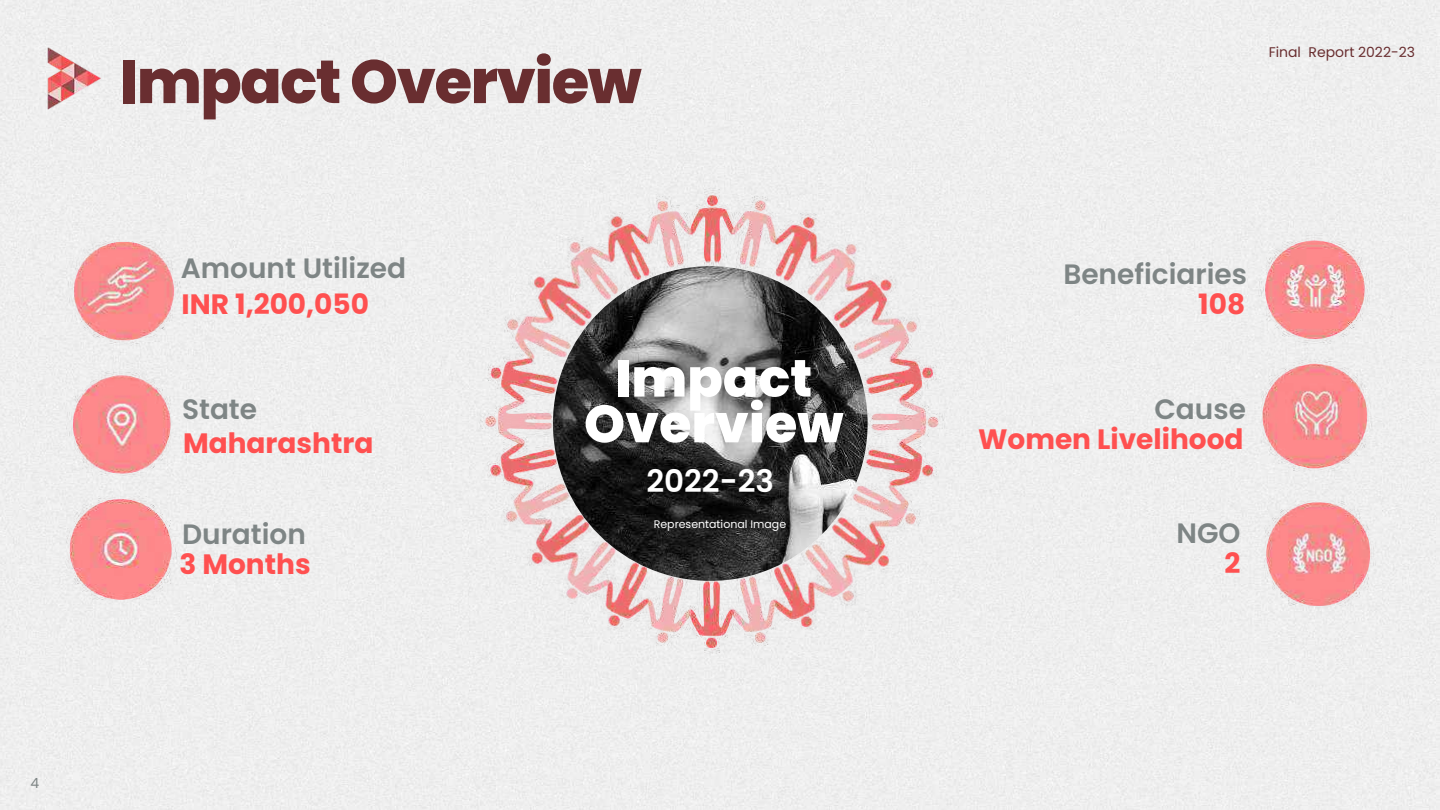
<style>
.page{position:relative;width:1440px;height:810px;background:#eee}
.page>*{position:absolute;margin:0;border:0;box-sizing:border-box;transform-origin:0 0}
.t1{font:800 61px "Poppins";letter-spacing:-.025em;color:#692e30}
.t2{font:800 52.4px/45.8px "Poppins";color:#fff;text-align:center}
.t3{font:600 31px "Poppins";color:#fff}
.t4{font:700 28px "Poppins";color:#ff5050}
.t5{font:600 28px "Poppins";color:#7e8585}
.t6{font:14px "Poppins";color:#692e30}
.t7{font:14px "Poppins";color:#7e8585}
.t8{font:11px "Poppins";color:#fff}
</style>
<div class="page">
<img style="left:27px;top:38px;width:82px;height:82px">
<img style="left:68px;top:233px;width:113px;height:115px">
<img style="left:67px;top:364px;width:110px;height:119px">
<img style="left:59px;top:488px;width:117px;height:125px">
<img style="left:440px;top:157px;width:533px;height:533px">
<img style="left:553px;top:266px;width:315px;height:315px;border-radius:50%">
<img style="left:1257px;top:493px;width:119px;height:120px">
<img style="left:1258px;top:233px;width:111px;height:112px">
<img style="left:1262px;top:359px;width:111px;height:114px">
<p class="t7" style="left:31px;top:773px;width:10px">4</p>
<h1 class="t1" style="left:120px;top:39px;width:524px">Impact Overview</h1>
<p class="t5" style="left:181px;top:249px;width:227px">Amount Utilized</p>
<p class="t4" style="left:182px;top:285px;width:189px">INR 1,200,050</p>
<p class="t5" style="left:182px;top:390px;width:77px">State</p>
<p class="t4" style="left:183px;top:424px;width:192px">Maharashtra</p>
<p class="t5" style="left:182px;top:515px;width:125px">Duration</p>
<p class="t4" style="left:180px;top:545px;width:133px">3 Months</p>
<h2 class="t2" style="left:584px;top:355px;width:261px">Impact<br>Overview</h2>
<p class="t3" style="left:646px;top:460px;width:129px">2022-23</p>
<p class="t8" style="left:654px;top:516px;width:134px">Representational Image</p>
<p class="t6" style="left:1269px;top:42px;width:148px">Final Report 2022-23</p>
<p class="t5" style="left:1063px;top:255px;width:185px">Beneficiaries</p>
<p class="t4" style="left:1198px;top:284px;width:48px">108</p>
<p class="t5" style="left:1154px;top:389px;width:93px">Cause</p>
<p class="t4" style="left:978px;top:419px;width:267px">Women Livelihood</p>
<p class="t5" style="left:1176px;top:513px;width:66px">NGO</p>
<p class="t4" style="left:1225px;top:544px;width:17px">2</p>
</div>
